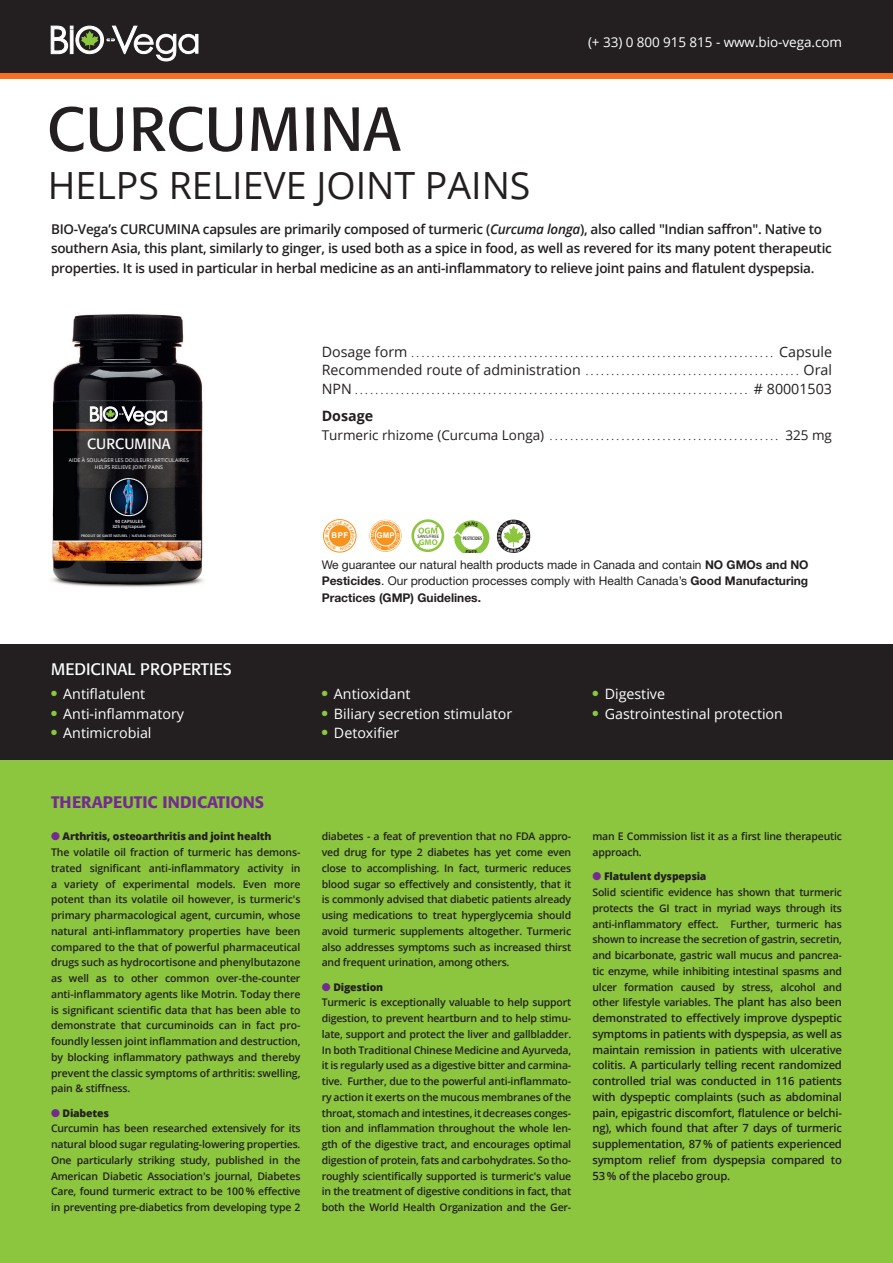
<style>
.page{position:relative;width:893px;height:1263px;background:#fff}
.page>*{position:absolute;margin:0;border:0;box-sizing:border-box;transform-origin:0 0}
.t1{font:61.5px "Formata";letter-spacing:.01em;color:#231f20}
.t2{font:37.5px "Open Sans";color:#231f20}
.t3{font:500 16.5px "Formata";color:#742b91}
.t4{font:16.5px "Formata";color:#fff}
.t5{font:14.7px "Formata";letter-spacing:.01em;color:#fff}
.t6{font:14.25px "Open Sans";color:#fff}
.t7{font:700 14.25px "Open Sans";color:#231f20}
.t8{font:600 13.5px/19.5px "Open Sans";letter-spacing:-.02em;color:#231f20}
.t9{font:13.5px "Open Sans";letter-spacing:-.005em;color:#fff}
.t10{font:12px/16.5px "Helvetica Neue";color:#231f20;text-align:justify}
.t11{font:600 11.25px/15.8px "Open Sans";letter-spacing:-.02em;color:#231f20;text-align:justify}
.t12{font:600 10.5px/15.8px "Open Sans";letter-spacing:-.02em;color:#231f20}
.t13{font:9.75px/18.8px "Open Sans";color:#231f20;text-align:justify}
.t14{font:700 8.4px "Myriad Pro";color:#8bc63e}
.t15{font:700 7.95px "Arial";color:#fff}
.t16{font:700 7.8px "Arial";color:#fff}
.t17{font:5.25px/6.9px "Open Sans";letter-spacing:.01em;color:#fff;text-align:center}
.t18{font:600 4.95px "Myriad Pro";color:#231f20;scale:.79 1}
.t19{font:4.8px "Myriad Pro";color:#231f20}
.t20{font:600 4.35px/5.2px "Open Sans";letter-spacing:.01em;color:#fff;text-align:center}
.t21{font:3.45px "Formata";letter-spacing:.01em;color:#fff}
.s1{font-style:italic}
.s2{font-family:"Open Sans"}
.s3{font-size:14.25px}
.s4{font-size:13.5px}
.s5{font-weight:700}
.s6{color:#742b91}
.s7{font-weight:800}
.s8{font-size:11.25px}
</style>
<div class="page">
<svg style="left:0;top:0;width:893px;height:79px;background:#342520"></svg>
<div style="left:43px;top:19px;width:166px;height:47px;background:#231f20"></div>
<svg style="left:51px;top:25px;width:148px;height:37px"></svg>
<div style="left:0;top:760px;width:893px;height:503px;background:#8bc63e"></div>
<div style="left:411px;top:519px;width:33px;height:33px;border:3px solid #8bc63e;border-radius:50%"></div>
<svg style="left:416px;top:543px;width:4px;height:4px"></svg>
<svg style="left:418px;top:524px;width:21px;height:10px"></svg>
<div style="left:323px;top:519px;width:33px;height:33px;border:1px solid #f7931d;border-radius:50%"></div>
<svg style="left:370px;top:520px;width:31px;height:32px"></svg>
<div style="left:370px;top:520px;width:31px;height:31px;border:1px solid #fff;border-radius:50%"></div>
<div style="left:0;top:645px;width:893px;height:115px;background:#231f20"></div>
<img style="left:51px;top:314px;width:153px;height:273px">
<img style="left:53px;top:542px;width:148px;height:19px">
<hr style="left:53px;top:541px;width:149px;height:1px;background:#fff">
<img style="left:110px;top:478px;width:37px;height:38px">
<hr style="left:53px;top:429px;width:149px;height:2px;background:#f36421">
<svg style="left:90px;top:406px;width:77px;height:19px"></svg>
<div style="left:110px;top:478px;width:38px;height:38px;border:1px solid #fff;border-radius:50%"></div>
<svg style="left:453px;top:520px;width:36px;height:33px"></svg>
<svg style="left:325px;top:521px;width:29px;height:29px"></svg>
<svg style="left:371px;top:521px;width:29px;height:29px"></svg>
<svg style="left:496px;top:519px;width:35px;height:34px"></svg>
<h1 class="t1" style="left:47px;top:92px;width:355px">CURCUMINA</h1>
<h2 class="t2" style="left:48px;top:159px;width:484px">HELPS RELIEVE JOINT PAINS</h2>
<p class="t9" style="left:588px;top:33px;width:255px">(+ 33) 0 800 915 815 - www.bio-vega.com</p>
<p class="t8" style="left:51px;top:219px;width:782px">BIO-Vega’s CURCUMINA capsules are primarily composed of turmeric (<span class="s1">Curcuma longa</span>), also called "Indian saffron". Native to southern Asia, this plant, similarly to ginger, is used both as a spice in food, as well as revered for its many potent therapeutic properties. It is used in particular in herbal medicine as an anti-inflammatory to relieve joint pains and flatulent dyspepsia.</p>
<h3 class="t5" style="left:87px;top:435px;width:85px">CURCUMINA</h3>
<p class="t17" style="left:69px;top:457px;width:122px">AIDE À SOULAGER LES DOULEURS ARTICULAIRES<br>HELPS RELIEVE JOINT PAINS</p>
<p class="t20" style="left:112px;top:518px;width:35px">90 CAPSULES<br>325 mg/capsule</p>
<p class="t21" style="left:81px;top:533px;width:97px">PRODUIT DE SANTÉ NATUREL <span class="s2">|</span> NATURAL HEALTH PRODUCT</p>
<p class="t13" style="left:322px;top:343px;width:512px"><span class="s3">Dosage form</span> . . . . . . . . . . . . . . . . . . . . . . . . . . . . . . . . . . . . . . . . . . . . . . . . . . . . . . . . . . . . . . . . . . . . . . . <span class="s3">Capsule Recommended route of administration</span> . . . . . . . . . . . . . . . . . . . . . . . . . . . . . . . . . . . . . . . . . <span class="s3">Oral NPN</span> . . . . . . . . . . . . . . . . . . . . . . . . . . . . . . . . . . . . . . . . . . . . . . . . . . . . . . . . . . . . . . . . . . . . . . . . . . . . . <span class="s3"># 80001503</span></p>
<h3 class="t7" style="left:322px;top:406px;width:53px">Dosage</h3>
<p class="t13" style="left:322px;top:427px;width:512px"><span class="s4">Turmeric rhizome (Curcuma Longa)</span> . . . . . . . . . . . . . . . . . . . . . . . . . . . . . . . . . . . . . . . . . . . . . <span class="s4">325 mg</span></p>
<p class="t15" style="left:331px;top:530px;width:18px">BPF</p>
<p class="t16" style="left:377px;top:530px;width:20px">GMP</p>
<p class="t10" style="left:322px;top:556px;width:488px">We guarantee our natural health products made in Canada and contain <span class="s5">NO GMOs and NO Pesticides</span>. Our production processes comply with Health Canada’s <span class="s5">Good Manufacturing Practices (GMP) Guidelines.</span></p>
<p class="t19" style="left:417px;top:533px;width:23px">SANS/FREE</p>
<p class="t18" style="left:463px;top:535px;width:26px">PESTICIDES</p>
<p class="t14" style="left:419px;top:536px;width:20px">GMO</p>
<h3 class="t4" style="left:51px;top:659px;width:182px">MEDICINAL PROPERTIES</h3>
<h3 class="t6" style="left:51px;top:684px;width:96px"><sup>●</sup> Antiflatulent</h3>
<h3 class="t6" style="left:51px;top:704px;width:134px"><sup>●</sup> Anti-inflammatory</h3>
<h3 class="t6" style="left:51px;top:723px;width:102px"><sup>●</sup> Antimicrobial</h3>
<h3 class="t6" style="left:322px;top:684px;width:90px"><sup>●</sup> Antioxidant</h3>
<h3 class="t6" style="left:322px;top:704px;width:192px"><sup>●</sup> Biliary secretion stimulator</h3>
<h3 class="t6" style="left:322px;top:723px;width:79px"><sup>●</sup> Detoxifier</h3>
<h3 class="t6" style="left:592px;top:684px;width:74px"><sup>●</sup> Digestive</h3>
<h3 class="t6" style="left:592px;top:704px;width:192px"><sup>●</sup> Gastrointestinal protection</h3>
<h3 class="t3" style="left:51px;top:792px;width:215px">THERAPEUTIC INDICATIONS</h3>
<p class="t12" style="left:51px;top:828px;width:251px"><span class="s6">●</span> <span class="s7">Arthritis, osteoarthritis and joint health<br></span>The volatile oil fraction of turmeric has demons&shy;trated significant anti-inflammatory activity in a variety of experimental models. Even more potent than its volatile oil however, is turmeric's primary pharmacological agent, curcumin, whose natural anti-inflammatory properties have been compared to the that of powerful pharmaceutical drugs such as hydrocortisone and phenylbutazone as well as to other common over-the-counter anti-inflammatory agents like Motrin. Today there is significant scientific data that has been able to demonstrate that curcuminoids can in fact pro&shy;foundly lessen joint inflammation and destruction, by blocking inflammatory pathways and thereby prevent the classic symptoms of arthritis: swelling, pain &amp; stiffness.</p>
<p class="t12" style="left:51px;top:1105px;width:251px"><span class="s6">●</span> <span class="s7">Diabetes<br></span>Curcumin has been researched extensively for its natural blood sugar regulating-lowering properties.<br>One particularly striking study, published in the American Diabetic Association's journal, Diabetes Care, found turmeric extract to be 100 % effective in preventing pre-diabetics from developing type 2</p>
<p class="t12" style="left:322px;top:828px;width:251px;text-align:justify">diabetes - a feat of prevention that no FDA appro&shy;ved drug for type 2 diabetes has yet come even close to accomplishing. In fact, turmeric reduces blood sugar so effectively and consistently, that it is commonly advised that diabetic patients already using medications to treat hyperglycemia should avoid turmeric supplements altogether. Turmeric also addresses symptoms such as increased thirst and frequent urination, among others.</p>
<p class="t12" style="left:322px;top:979px;width:251px"><span class="s6">●</span> <span class="s7">Digestion<br></span>Turmeric is exceptionally valuable to help support digestion, to prevent heartburn and to help stimu&shy;late, support and protect the liver and gallbladder.<br>In both Traditional Chinese Medicine and Ayurveda, it is regularly used as a digestive bitter and carmina&shy;tive. Further, due to the powerful anti-inflammato&shy;ry action it exerts on the mucous membranes of the throat, stomach and intestines, it decreases conges&shy;tion and inflammation throughout the whole len&shy;gth of the digestive tract, and encourages optimal digestion of protein, fats and carbohydrates. So tho&shy;roughly scientifically supported is turmeric's value in the treatment of digestive conditions in fact, that both the World Health Organization and the Ger-</p>
<p class="t12" style="left:592px;top:828px;width:251px">man E Commission list it as a first line therapeutic approach.</p>
<p class="t12" style="left:592px;top:868px;width:251px"><span class="s6">●</span> <span class="s7">Flatulent dyspepsia<br></span>Solid scientific evidence has shown that turmeric protects the GI tract in myriad ways through its anti-inflammatory effect. Further, turmeric has shown to increase the secretion of gastrin, secretin, and bicarbonate, gastric wall mucus and pancrea&shy;tic enzyme, while inhibiting intestinal spasms and ulcer formation caused by stress, alcohol and other lifestyle variables. <span class="s8">The plant has also been</span></p>
<p class="t11" style="left:592px;top:1010px;width:251px">demonstrated to effectively improve dyspeptic symptoms in patients with dyspepsia, as well as maintain remission in patients with ulcerative colitis. A particularly telling recent randomized controlled trial was conducted in 116 patients with dyspeptic complaints (such as abdominal pain, epigastric discomfort, flatulence or belchi&shy;ng), which found that after 7 days of turmeric supplementation, 87 % of patients experienced symptom relief from dyspepsia compared to 53 % of the placebo group.</p>
</div>
